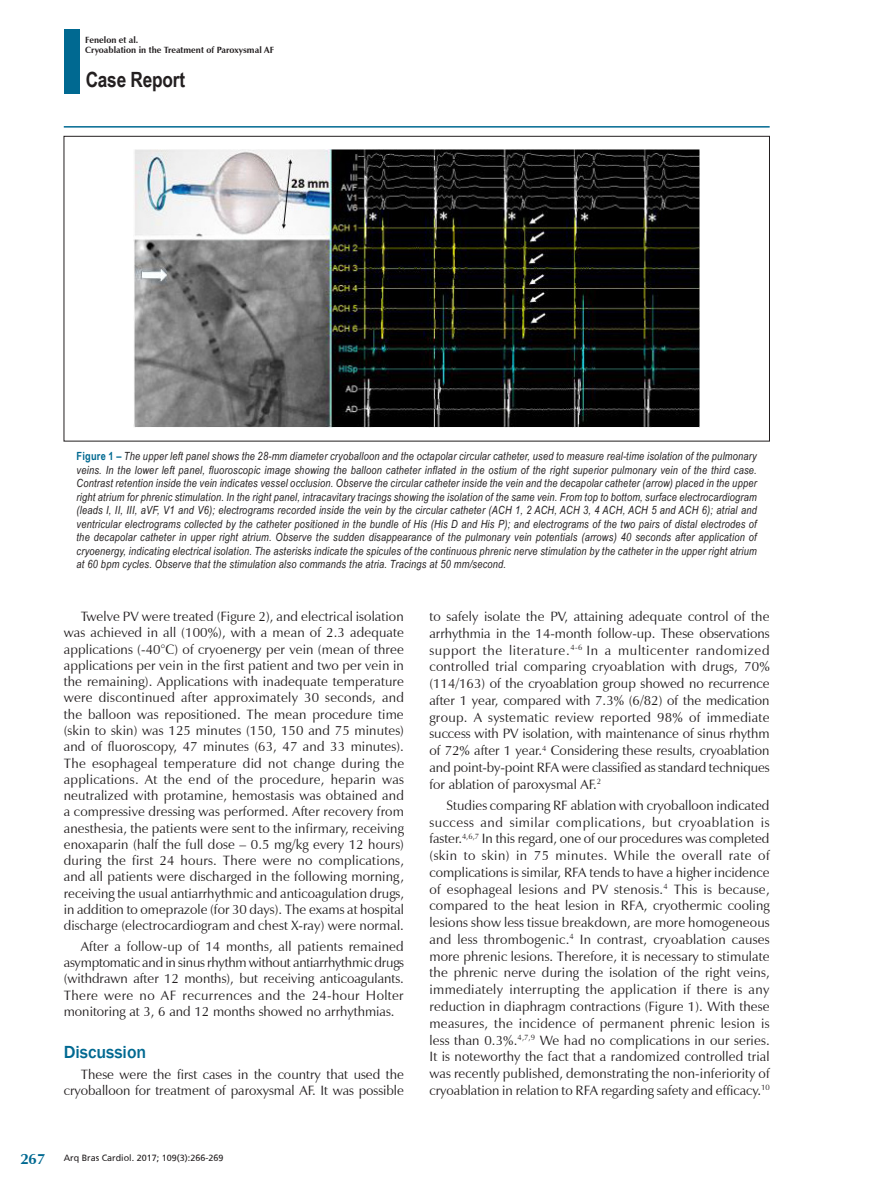
<style>
.page{position:relative;width:893px;height:1191px;background:#fff}
.page>*{position:absolute;margin:0;border:0;box-sizing:border-box;transform-origin:0 0}
.t1{font:700 21px "Arial Narrow";letter-spacing:-.01em;color:#231f20}
._02_-_TITULO_-_MATER{font:500 18px "Franklin Gothic";color:#006991}
.t2{font:700 15px "Zapf Humanist 601 BT";color:#006991}
._01-TEXTO_BASICO{font:13.5px/16.8px "Zapf Humanist 601 BT";color:#231f20;text-align:justify}
._05_LEGENDA_TABELA{font:italic 11.25px/13.5px "Arial Narrow";letter-spacing:.02em;color:#231f20;text-align:justify}
.t3{font:700 9px "Zapf Humanist 601 BT";color:#231f20}
.t4{font:9px "Frutiger";color:#231f20}
.s1{font-weight:700;font-style:normal;color:#006991}
</style>
<div class="page">
<hr style="left:64px;top:126px;width:706px;height:2px;background:#006991">
<div style="left:64px;top:29px;width:16px;height:65px;background:#006991"></div>
<img style="left:134px;top:150px;width:565px;height:277px">
<p class="t3" style="left:85px;top:34px;width:55px">Fenelon et al.</p>
<p class="t3" style="left:85px;top:45px;width:190px">Cryoablation in the Treatment of Paroxysmal AF</p>
<h1 class="t1" style="left:86px;top:64px;width:101px">Case Report</h1>
<p class="_05_LEGENDA_TABELA" style="left:77px;top:449px;width:682px"><span class="s1">Figure 1 –</span> The upper left panel shows the 28-mm diameter cryoballoon and the octapolar circular catheter, used to measure real-time isolation of the pulmonary veins. In the lower left panel, fluoroscopic image showing the balloon catheter inflated in the ostium of the right superior pulmonary vein of the third case.<br>Contrast retention inside the vein indicates vessel occlusion. Observe the circular catheter inside the vein and the decapolar catheter (arrow) placed in the upper right atrium for phrenic stimulation. In the right panel, intracavitary tracings showing the isolation of the same vein. From top to bottom, surface electrocardiogram (leads I, II, III, aVF, V1 and V6); electrograms recorded inside the vein by the circular catheter (ACH 1, 2 ACH, ACH 3, 4 ACH, ACH 5 and ACH 6); atrial and ventricular electrograms collected by the catheter positioned in the bundle of His (His D and His P); and electrograms of the two pairs of distal electrodes of the decapolar catheter in upper right atrium. Observe the sudden disappearance of the pulmonary vein potentials (arrows) 40 seconds after application of cryoenergy, indicating electrical isolation. The asterisks indicate the spicules of the continuous phrenic nerve stimulation by the catheter in the upper right atrium at 60 bpm cycles. Observe that the stimulation also commands the atria. Tracings at 50 mm/second.</p>
<p class="_01-TEXTO_BASICO" style="left:64px;top:608px;width:342px;line-height:16.2px;text-indent:17px">Twelve PV were treated (Figure 2), and electrical isolation was achieved in all (100%), with a mean of 2.3 adequate applications (-40°C) of cryoenergy per vein (mean of three applications per vein in the first patient and two per vein in the remaining). Applications with inadequate temperature were discontinued after approximately 30 seconds, and the balloon was repositioned. The mean procedure time (skin to skin) was 125 minutes (150, 150 and 75 minutes) and of fluoroscopy, 47 minutes (63, 47 and 33 minutes).<br>The esophageal temperature did not change during the applications. At the end of the procedure, heparin was neutralized with protamine, hemostasis was obtained and a compressive dressing was performed. After recovery from anesthesia, the patients were sent to the infirmary, receiving enoxaparin (half the full dose – 0.5 mg/kg every 12 hours) during the first 24 hours. There were no complications, and all patients were discharged in the following morning, receiving the usual antiarrhythmic and anticoagulation drugs, in addition to omeprazole (for 30 days). The exams at hospital discharge (electrocardiogram and chest X-ray) were normal.</p>
<p class="_01-TEXTO_BASICO" style="left:64px;top:938px;width:342px;line-height:16.2px;text-indent:17px">After a follow-up of 14 months, all patients remained asymptomatic and in sinus rhythm without antiarrhythmic drugs (withdrawn after 12 months), but receiving anticoagulants.<br>There were no AF recurrences and the 24-hour Holter monitoring at 3, 6 and 12 months showed no arrhythmias.</p>
<p class="_02_-_TITULO_-_MATER" style="left:64px;top:1041px;width:84px">Discussion</p>
<p class="_01-TEXTO_BASICO" style="left:64px;top:1065px;width:342px;line-height:16.2px;text-align:right">These were the first cases in the country that used the cryoballoon for treatment of paroxysmal AF. It was possible</p>
<p class="_01-TEXTO_BASICO" style="left:429px;top:608px;width:342px">to safely isolate the PV, attaining adequate control of the arrhythmia in the 14-month follow-up. These observations support the literature.<sup>4-6</sup> In a multicenter randomized controlled trial comparing cryoablation with drugs, 70% (114/163) of the cryoablation group showed no recurrence after 1 year, compared with 7.3% (6/82) of the medication group. A systematic review reported 98% of immediate success with PV isolation, with maintenance of sinus rhythm of 72% after 1 year.<sup>4</sup> Considering these results, cryoablation and point-by-point RFA were classified as standard techniques for ablation of paroxysmal AF.<sup>2</sup></p>
<p class="_01-TEXTO_BASICO" style="left:429px;top:796px;width:342px;text-indent:17px">Studies comparing RF ablation with cryoballoon indicated success and similar complications, but cryoablation is faster.<sup>4,6,7</sup> In this regard, one of our procedures was completed (skin to skin) in 75 minutes. While the overall rate of complications is similar, RFA tends to have a higher incidence of esophageal lesions and PV stenosis.<sup>4</sup> This is because, compared to the heat lesion in RFA, cryothermic cooling lesions show less tissue breakdown, are more homogeneous and less thrombogenic.<sup>4</sup> In contrast, cryoablation causes more phrenic lesions. Therefore, it is necessary to stimulate the phrenic nerve during the isolation of the right veins, immediately interrupting the application if there is any reduction in diaphragm contractions (Figure 1). With these measures, the incidence of permanent phrenic lesion is less than 0.3%.<sup>4,7,9</sup> We had no complications in our series.<br>It is noteworthy the fact that a randomized controlled trial was recently published, demonstrating the non-inferiority of cryoablation in relation to RFA regarding safety and efficacy.<sup>10</sup></p>
<p class="t2" style="left:20px;top:1149px;width:26px">267</p>
<p class="t4" style="left:64px;top:1153px;width:161px">Arq Bras Cardiol. 2017; 109(3):266-269</p>
</div>
